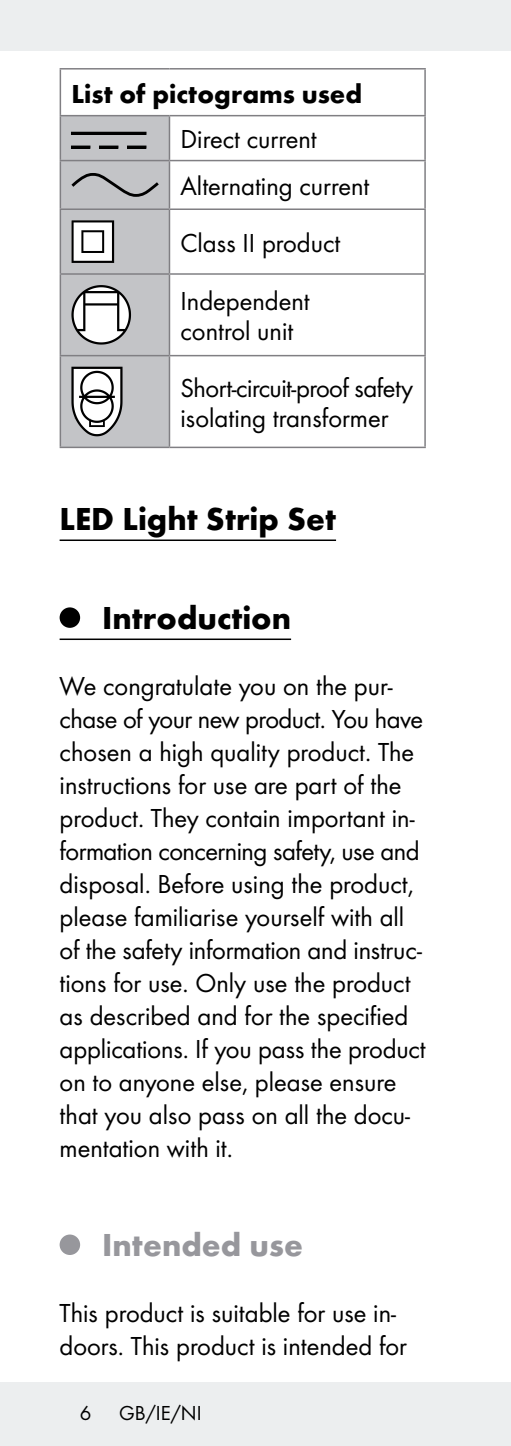
<style>
.page{position:relative;width:511px;height:1446px;background:#fff}
.page>*{position:absolute;margin:0;border:0;box-sizing:border-box;transform-origin:0 0}
.t1{font:700 33px "Futura";color:#000}
.t2{font:700 33px "Futura";color:#97979c}
.t3{font:27px/33px "Futura Boo";color:#000}
.t4{font:27px/56.7px "Futura Boo";letter-spacing:-.02em;color:#000}
.t5{font:700 27px "Futura";color:#000}
.t6{font:21px "Futura Boo";color:#000}
</style>
<div class="page">
<div style="left:0;top:1382px;width:510px;height:64px;background:#eceeef"></div>
<div style="left:0;top:0;width:510px;height:51px;background:#eceeef"></div>
<hr style="left:60px;top:539px;width:276px;height:2px;background:#000">
<hr style="left:60px;top:638px;width:231px;height:2px;background:#000">
<div style="left:61px;top:116px;width:107px;height:331px;background:#c3c4c7"></div>
<hr style="left:60px;top:70px;width:1px;height:45px;background:#807f83">
<hr style="left:60px;top:68px;width:109px;height:2px;background:#807f83">
<hr style="left:169px;top:68px;width:256px;height:2px;background:#807f83">
<hr style="left:424px;top:70px;width:1px;height:45px;background:#807f83">
<hr style="left:60px;top:116px;width:1px;height:44px;background:#807f83">
<hr style="left:424px;top:116px;width:1px;height:44px;background:#807f83">
<hr style="left:60px;top:115px;width:109px;height:1px;background:#807f83">
<hr style="left:424px;top:161px;width:1px;height:47px;background:#807f83">
<hr style="left:60px;top:210px;width:1px;height:63px;background:#807f83">
<hr style="left:168px;top:116px;width:2px;height:44px;background:#807f83">
<hr style="left:424px;top:210px;width:1px;height:63px;background:#807f83">
<hr style="left:60px;top:275px;width:1px;height:80px;background:#807f83">
<hr style="left:424px;top:275px;width:1px;height:80px;background:#807f83">
<hr style="left:60px;top:356px;width:1px;height:91px;background:#807f83">
<hr style="left:60px;top:161px;width:1px;height:47px;background:#807f83">
<hr style="left:60px;top:447px;width:109px;height:1px;background:#807f83">
<hr style="left:60px;top:160px;width:109px;height:1px;background:#807f83">
<hr style="left:424px;top:356px;width:1px;height:91px;background:#807f83">
<hr style="left:169px;top:447px;width:256px;height:1px;background:#807f83">
<hr style="left:168px;top:161px;width:2px;height:47px;background:#807f83">
<hr style="left:60px;top:208px;width:109px;height:2px;background:#807f83">
<hr style="left:169px;top:115px;width:256px;height:1px;background:#807f83">
<hr style="left:169px;top:160px;width:256px;height:1px;background:#807f83">
<hr style="left:168px;top:210px;width:2px;height:63px;background:#807f83">
<hr style="left:169px;top:208px;width:256px;height:2px;background:#807f83">
<hr style="left:60px;top:273px;width:109px;height:2px;background:#807f83">
<hr style="left:168px;top:275px;width:2px;height:80px;background:#807f83">
<hr style="left:169px;top:273px;width:256px;height:2px;background:#807f83">
<hr style="left:60px;top:355px;width:109px;height:1px;background:#807f83">
<hr style="left:168px;top:356px;width:2px;height:91px;background:#807f83">
<hr style="left:169px;top:355px;width:256px;height:1px;background:#807f83">
<svg style="left:99px;top:146px;width:19px;height:2px"></svg>
<svg style="left:71px;top:146px;width:19px;height:2px"></svg>
<svg style="left:127px;top:146px;width:19px;height:2px"></svg>
<div style="left:71px;top:132px;width:75px;height:2px;border:1px solid #000"></div>
<svg style="left:68px;top:172px;width:94px;height:26px;background:#acadb0"></svg>
<svg style="left:71px;top:220px;width:43px;height:43px"></svg>
<svg style="left:71px;top:285px;width:60px;height:60px"></svg>
<svg style="left:71px;top:367px;width:51px;height:69px"></svg>
<div style="left:60px;top:607px;width:20px;height:21px;background:#000;border-radius:50%"></div>
<div style="left:60px;top:1234px;width:20px;height:21px;background:#97979c;border-radius:50%"></div>
<p class="t5" style="left:71px;top:77px;width:292px">List of pictograms used</p>
<p class="t3" style="left:180px;top:116px;width:190px;line-height:46.8px">Direct current<br>Alternating current</p>
<p class="t3" style="left:180px;top:213px;width:161px;line-height:58.2px">Class II product<br>Independent</p>
<p class="t4" style="left:180px;top:302px;width:234px">control unit<br>Short-circuit-proof safety</p>
<p class="t3" style="left:180px;top:401px;width:209px">isolating transformer</p>
<p class="t1" style="left:60px;top:499px;width:278px">LED Light Strip Set</p>
<p class="t1" style="left:102px;top:598px;width:190px">Introduction</p>
<p class="t3" style="left:60px;top:669px;width:367px">We congratulate you on the pur&shy;chase of your new product. You have chosen a high quality product. The instructions for use are part of the product. They contain important in&shy;formation concerning safety, use and disposal. Before using the product, please familiarise yourself with all of the safety information and instruc&shy;tions for use. Only use the product as described and for the specified applications. If you pass the product on to anyone else, please ensure that you also pass on all the docu&shy;mentation with it.</p>
<p class="t2" style="left:102px;top:1225px;width:202px">Intended use</p>
<p class="t3" style="left:60px;top:1296px;width:348px">This product is suitable for use in&shy;doors. This product is intended for</p>
<p class="t6" style="left:80px;top:1400px;width:13px">6</p>
<p class="t6" style="left:119px;top:1400px;width:84px">GB/IE/NI</p>
</div>
